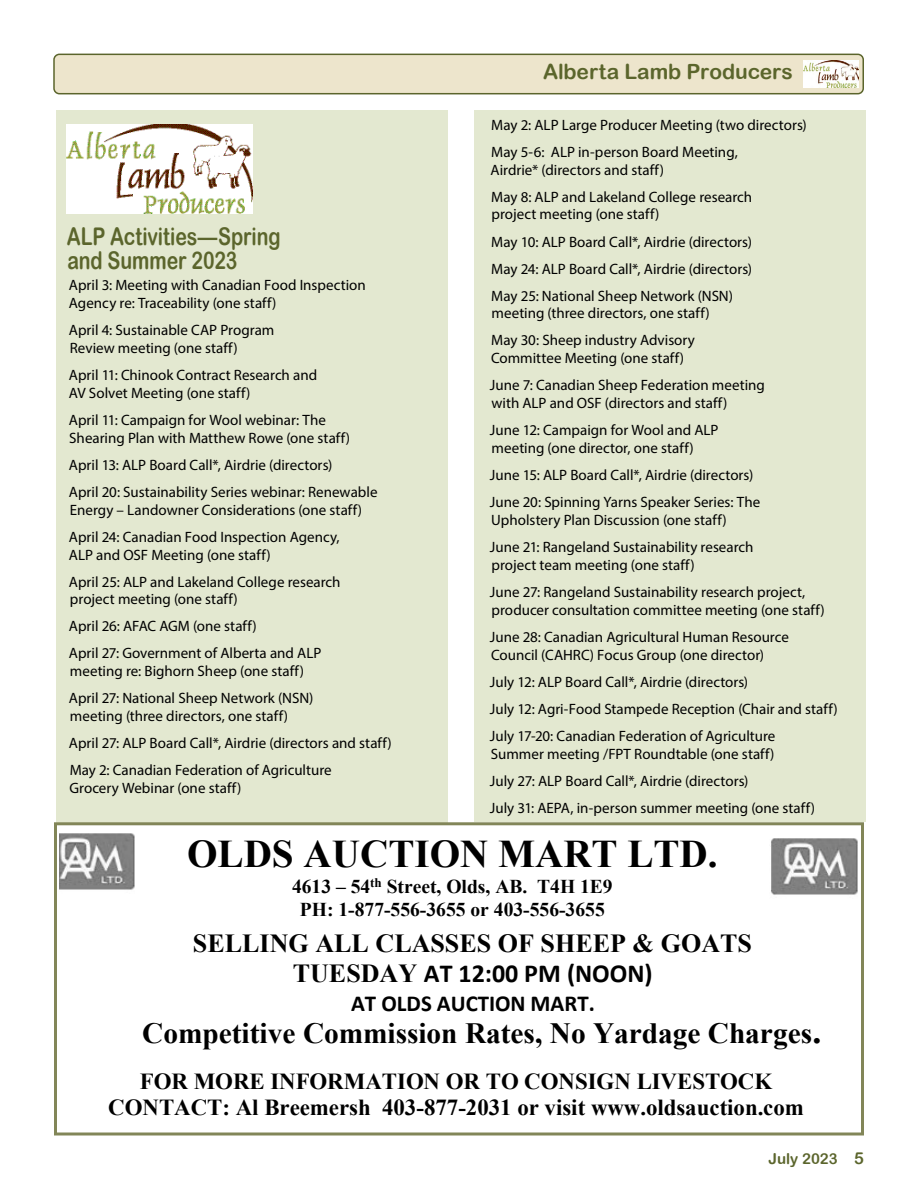
<style>
.page{position:relative;width:918px;height:1188px;background:#fff}
.page>*{position:absolute;margin:0;border:0;box-sizing:border-box;transform-origin:0 0}
.t1{font:700 39.15px "Times New Roman";color:#000}
.t2{font:700 29.4px "Times New Roman";color:#000}
.t3{font:700 25.95px "Times New Roman";color:#000}
.t4{font:700 25.95px "Calibri";color:#000}
.t5{font:24.3px/23.4px "Arial Rounded MT Bold";letter-spacing:-.005em;color:#5b652c;scale:.8 1}
.t6{font:700 22.95px/26.2px "Times New Roman";color:#000;text-align:center}
.t7{font:700 22.95px "Calibri";color:#000}
.t8{font:21px "Arial Rounded MT Bold";letter-spacing:-.005em;color:#5b652c}
.t9{font:700 19.5px/22.5px "Times New Roman";color:#000;text-align:center}
.t10{font:15px/27px "Myriad Pro";color:#000}
.t11{font:15px "Arial Rounded MT Bold";color:#5b652c}
.s1{font-family:"Times New Roman"}
.s2{font-size:35.85px}
.s3{font-size:16.5px}
</style>
<div class="page">
<div style="left:54px;top:54px;width:809px;height:40px;background:#ede5cc;border-radius:5px"></div>
<div style="left:53px;top:54px;width:811px;height:40px;border:2px solid #5b652c;border-radius:5px"></div>
<img style="left:803px;top:61px;width:55px;height:26px">
<div style="left:475px;top:111px;width:391px;height:711px;background:#e3e8d0"></div>
<div style="left:56px;top:110px;width:392px;height:712px;background:#e3e8d0"></div>
<img style="left:67px;top:124px;width:185px;height:89px">
<img style="left:771px;top:838px;width:87px;height:57px">
<img style="left:59px;top:833px;width:76px;height:57px">
<div style="left:54px;top:822px;width:810px;height:314px;border:3px solid #828658"></div>
<h3 class="t5" style="left:67px;top:225px;width:269px">ALP Activities—Spring and Summer 2023</h3>
<p class="t10" style="left:69px;top:276px;width:298px;line-height:17.9px">April 3: Meeting with Canadian Food Inspection<br>Agency re: Traceability (one staff)</p>
<p class="t10" style="left:69px;top:321px;width:207px;line-height:17.9px">April 4: Sustainable CAP Program<br>Review meeting (one staff)</p>
<p class="t10" style="left:69px;top:366px;width:250px;line-height:17.9px">April 11: Chinook Contract Research and<br>AV Solvet Meeting (one staff)</p>
<p class="t10" style="left:69px;top:411px;width:283px;line-height:17.9px">April 11: Campaign for Wool webinar: The<br>Shearing Plan with Matthew Rowe (one staff)</p>
<p class="t10" style="left:69px;top:451px;width:310px">April 13: ALP Board Call*, Airdrie (directors)<br>April 20: Sustainability Series webinar: Renewable</p>
<p class="t10" style="left:69px;top:496px;width:295px">Energy – Landowner Considerations (one staff)<br>April 24: Canadian Food Inspection Agency,</p>
<p class="t10" style="left:69px;top:541px;width:273px">ALP and OSF Meeting (one staff)<br>April 25: ALP and Lakeland College research</p>
<p class="t10" style="left:69px;top:586px;width:254px">project meeting (one staff)<br>April 26: AFAC AGM (one staff)<br>April 27: Government of Alberta and ALP</p>
<p class="t10" style="left:69px;top:658px;width:246px">meeting re: Bighorn Sheep (one staff)<br>April 27: National Sheep Network (NSN)</p>
<p class="t10" style="left:69px;top:702px;width:324px">meeting (three directors, one staff)<br>April 27: ALP Board Call*, Airdrie (directors and staff)<br>May 2: Canadian Federation of Agriculture</p>
<p class="t10" style="left:69px;top:774px;width:173px">Grocery Webinar (one staff)</p>
<h3 class="t8" style="left:543px;top:60px;width:251px">Alberta Lamb Producers</h3>
<p class="t10" style="left:491px;top:111px;width:317px">May 2: ALP Large Producer Meeting (two directors)<br>May 5-6: ALP in-person Board Meeting,</p>
<p class="t10" style="left:491px;top:156px;width:263px">Airdrie* (directors and staff)<br>May 8: ALP and Lakeland College research</p>
<p class="t10" style="left:491px;top:201px;width:262px">project meeting (one staff)<br>May 10: ALP Board Call*, Airdrie (directors)<br>May 24: ALP Board Call*, Airdrie (directors)<br>May 25: National Sheep Network (NSN)</p>
<p class="t10" style="left:491px;top:300px;width:220px">meeting (three directors, one staff)<br>May 30: Sheep industry Advisory</p>
<p class="t10" style="left:490px;top:345px;width:276px">Committee Meeting (one staff)<br>June 7: Canadian Sheep Federation meeting</p>
<p class="t10" style="left:490px;top:389px;width:239px">with ALP and OSF (directors and staff)<br>June 12: Campaign for Wool and ALP</p>
<p class="t10" style="left:490px;top:434px;width:272px">meeting (one director, one staff)<br>June 15: ALP Board Call*, Airdrie (directors)<br>June 20: Spinning Yarns Speaker Series: The</p>
<p class="t10" style="left:490px;top:506px;width:265px">Upholstery Plan Discussion (one staff)<br>June 21: Rangeland Sustainability research</p>
<p class="t10" style="left:490px;top:551px;width:317px">project team meeting (one staff)<br>June 27: Rangeland Sustainability research project,</p>
<p class="t10" style="left:490px;top:596px;width:336px">producer consultation committee meeting (one staff)<br>June 28: Canadian Agricultural Human Resource</p>
<p class="t10" style="left:490px;top:641px;width:349px">Council (CAHRC) Focus Group (one director)<br>July 12: ALP Board Call*, Airdrie (directors)<br>July 12: Agri-Food Stampede Reception (Chair and staff)<br>July 17-20: Canadian Federation of Agriculture</p>
<p class="t10" style="left:490px;top:740px;width:327px">Summer meeting /FPT Roundtable (one staff)<br>July 27: ALP Board Call*, Airdrie (directors)<br>July 31: AEPA, in-person summer meeting (one staff)</p>
<h1 class="t1" style="left:187px;top:825px;width:532px">OLDS AUCTION MART LTD.</h1>
<h3 class="t9" style="left:292px;top:875px;width:322px">4613 – 54<sup>th</sup> Street, Olds, AB. T4H 1E9<br>PH: 1-877-556-3655 or 403-556-3655</h3>
<h3 class="t3" style="left:193px;top:924px;width:561px">SELLING ALL CLASSES OF SHEEP &amp; GOATS</h3>
<h3 class="t4" style="left:293px;top:955px;width:361px"><span class="s1">TUESDAY</span> AT 12:00 PM (NOON)</h3>
<h3 class="t7" style="left:351px;top:987px;width:245px">AT OLDS AUCTION MART.</h3>
<h2 class="t2" style="left:142px;top:1012px;width:681px">Competitive Commission Rates, No Yardage Charges<span class="s2">.</span></h2>
<h3 class="t6" style="left:108px;top:1067px;width:697px">FOR MORE INFORMATION OR TO CONSIGN LIVESTOCK<br>CONTACT: Al Breemersh 403-877-2031 or visit www.oldsauction.com</h3>
<p class="t11" style="left:768px;top:1150px;width:97px">July 2023 <span class="s3">5</span></p>
</div>
